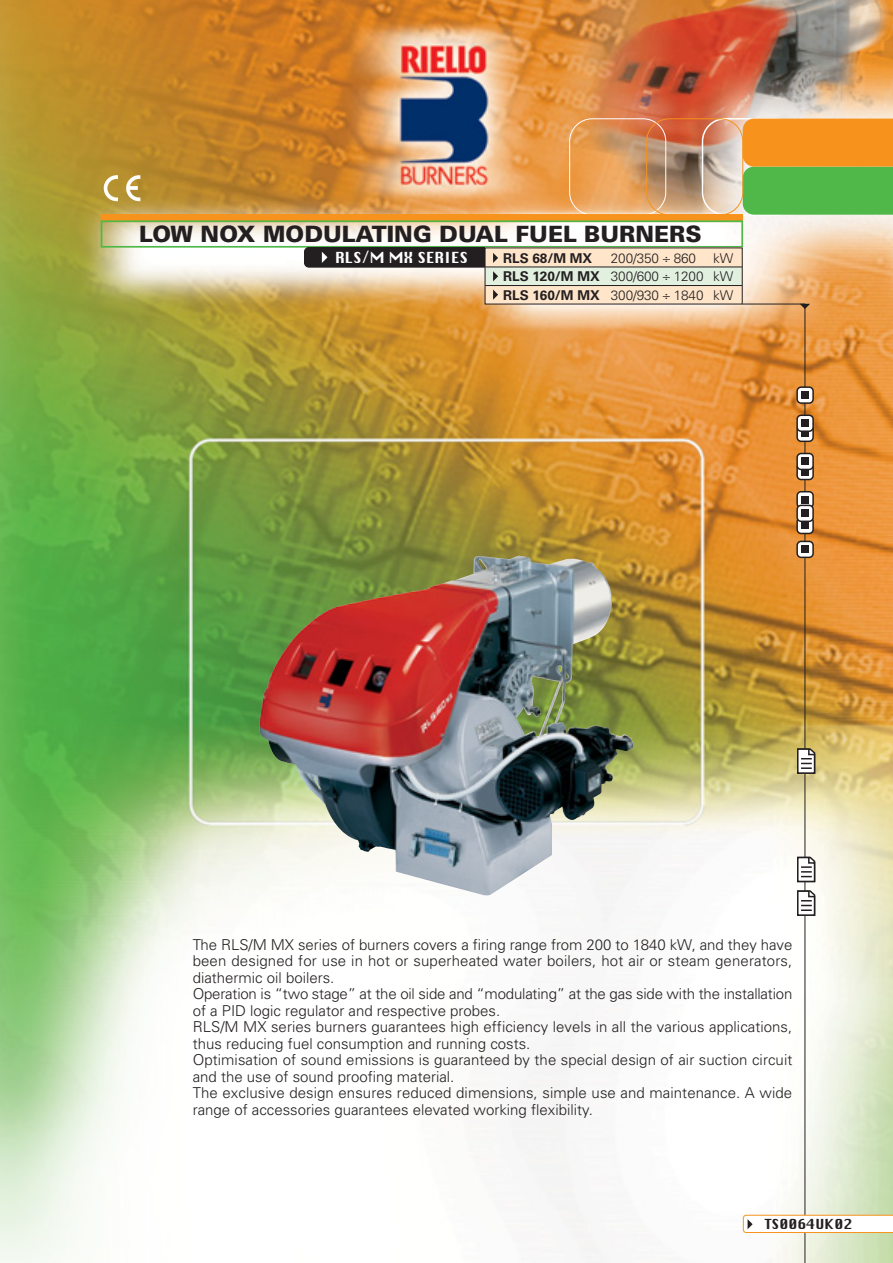
<style>
.page{position:relative;width:893px;height:1263px;background:#fff}
.page>*{position:absolute;margin:0;border:0;box-sizing:border-box;transform-origin:0 0}
.t1{font:900 22.5px "Univers";color:#231f20}
.t2{font:300 15px/16.5px "Univers";color:#231f20}
.t3{font:14.85px "Chicago";letter-spacing:-.02em;color:#fff}
.t4{font:300 13.5px/18.3px "Univers";letter-spacing:-.005em;color:#231f20;text-align:justify}
.t5{font:13.5px "Chicago";color:#231f20}
.t6{font:700 13.5px "Univers";color:#231f20}
.s1{font-weight:700}
</style>
<div class="page">
<img style="left:0;top:0;width:893px;height:1263px">
<div style="left:702px;top:118px;width:97px;height:98px;border:1px solid #fff;border-radius:23px"></div>
<div style="left:569px;top:119px;width:97px;height:96px;border:1px solid #fff;border-radius:23px"></div>
<div style="left:101px;top:214px;width:642px;height:8px;background:#f7931d"></div>
<hr style="left:805px;top:305px;width:1px;height:958px;background:#231f20">
<svg style="left:742px;top:1214px;width:151px;height:19px"></svg>
<hr style="left:742px;top:304px;width:63px;height:1px;background:#231f20">
<svg style="left:800px;top:304px;width:10px;height:5px"></svg>
<div style="left:101px;top:220px;width:642px;height:28px;border:2px solid #4fb848"></div>
<svg style="left:796px;top:748px;width:20px;height:27px"></svg>
<div style="left:797px;top:387px;width:16px;height:16px;background:#fff;border-radius:4px"></div>
<div style="left:796px;top:386px;width:18px;height:18px;border:2px solid #231f20;border-radius:4px"></div>
<div style="left:801px;top:391px;width:8px;height:8px;background:#231f20"></div>
<div style="left:797px;top:425px;width:16px;height:16px;background:#fff;border-radius:4px"></div>
<div style="left:796px;top:425px;width:18px;height:17px;border:2px solid #231f20;border-radius:4px"></div>
<div style="left:801px;top:429px;width:8px;height:8px;background:#231f20"></div>
<div style="left:797px;top:464px;width:16px;height:16px;background:#fff;border-radius:4px"></div>
<div style="left:796px;top:463px;width:18px;height:17px;border:2px solid #231f20;border-radius:4px"></div>
<div style="left:801px;top:468px;width:8px;height:8px;background:#231f20"></div>
<svg style="left:796px;top:856px;width:20px;height:27px"></svg>
<div style="left:797px;top:415px;width:16px;height:16px;background:#fff;border-radius:4px"></div>
<div style="left:796px;top:415px;width:18px;height:17px;border:2px solid #231f20;border-radius:4px"></div>
<div style="left:801px;top:419px;width:8px;height:8px;background:#231f20"></div>
<div style="left:797px;top:454px;width:16px;height:15px;background:#fff;border-radius:4px"></div>
<div style="left:796px;top:453px;width:18px;height:17px;border:2px solid #231f20;border-radius:4px"></div>
<div style="left:801px;top:457px;width:8px;height:8px;background:#231f20"></div>
<svg style="left:797px;top:492px;width:16px;height:16px"></svg>
<div style="left:796px;top:491px;width:18px;height:17px;border:2px solid #231f20;border-radius:4px"></div>
<div style="left:801px;top:496px;width:8px;height:8px;background:#231f20"></div>
<div style="left:797px;top:541px;width:16px;height:16px;background:#fff;border-radius:4px"></div>
<div style="left:796px;top:541px;width:18px;height:17px;border:2px solid #231f20;border-radius:4px"></div>
<div style="left:801px;top:545px;width:8px;height:8px;background:#231f20"></div>
<div style="left:797px;top:518px;width:16px;height:15px;background:#fff;border-radius:4px"></div>
<div style="left:796px;top:517px;width:18px;height:17px;border:2px solid #231f20;border-radius:4px"></div>
<div style="left:801px;top:522px;width:8px;height:7px;background:#231f20"></div>
<div style="left:797px;top:505px;width:16px;height:16px;background:#fff;border-radius:4px"></div>
<div style="left:796px;top:505px;width:18px;height:17px;border:2px solid #231f20;border-radius:4px"></div>
<div style="left:801px;top:509px;width:8px;height:8px;background:#231f20"></div>
<svg style="left:796px;top:890px;width:20px;height:27px"></svg>
<svg style="left:743px;top:119px;width:150px;height:96px;background:#a4a634"></svg>
<div style="left:646px;top:118px;width:97px;height:97px;border:1px solid #f7931d;border-radius:23px"></div>
<div style="left:485px;top:248px;width:257px;height:56px;background:#ffe5ca"></div>
<div style="left:485px;top:267px;width:257px;height:19px;background:#e2f0df"></div>
<div style="left:304px;top:247px;width:181px;height:21px;background:#231f20"></div>
<svg style="left:493px;top:253px;width:5px;height:10px"></svg>
<svg style="left:493px;top:271px;width:5px;height:10px"></svg>
<svg style="left:493px;top:290px;width:5px;height:10px"></svg>
<hr style="left:485px;top:267px;width:257px;height:1px;background:#231f20">
<hr style="left:485px;top:285px;width:257px;height:1px;background:#231f20">
<svg style="left:104px;top:175px;width:14px;height:26px"></svg>
<svg style="left:126px;top:175px;width:14px;height:26px"></svg>
<img style="left:259px;top:556px;width:362px;height:311px">
<h1 class="t1" style="left:139px;top:226px;width:564px">LOW NOX MODULATING DUAL FUEL BURNERS</h1>
<p class="t3" style="left:335px;top:252px;width:134px">RLS/M MX SERIES</p>
<p class="t6" style="left:503px;top:253px;width:91px">RLS 68/M MX</p>
<p class="t4" style="left:611px;top:250px;width:87px">200/350 860</p>
<p class="t4" style="left:503px;top:250px;width:232px;text-indent:210px">kW <span class="s1">RLS 120/M MX</span> 300/600 1200 kW <span class="s1">RLS 160/M MX</span> 300/930 1840 kW</p>
<p class="t2" style="left:193px;top:937px;width:601px">The RLS/M MX series of burners covers a firing range from 200 to 1840 kW, and they have been designed for use in hot or superheated water boilers, hot air or steam generators, diathermic oil boilers.<br>Operation is “two stage” at the oil side and “modulating” at the gas side with the installation of a PID logic regulator and respective probes.<br>RLS/M MX series burners guarantees high efficiency levels in all the various applications, thus reducing fuel consumption and running costs.<br>Optimisation of sound emissions is guaranteed by the special design of air suction circuit and the use of sound proofing material.<br>The exclusive design ensures reduced dimensions, simple use and maintenance. A wide range of accessories guarantees elevated working flexibility.</p>
<p class="t5" style="left:765px;top:1219px;width:89px">TS0064UK02</p>
</div>
